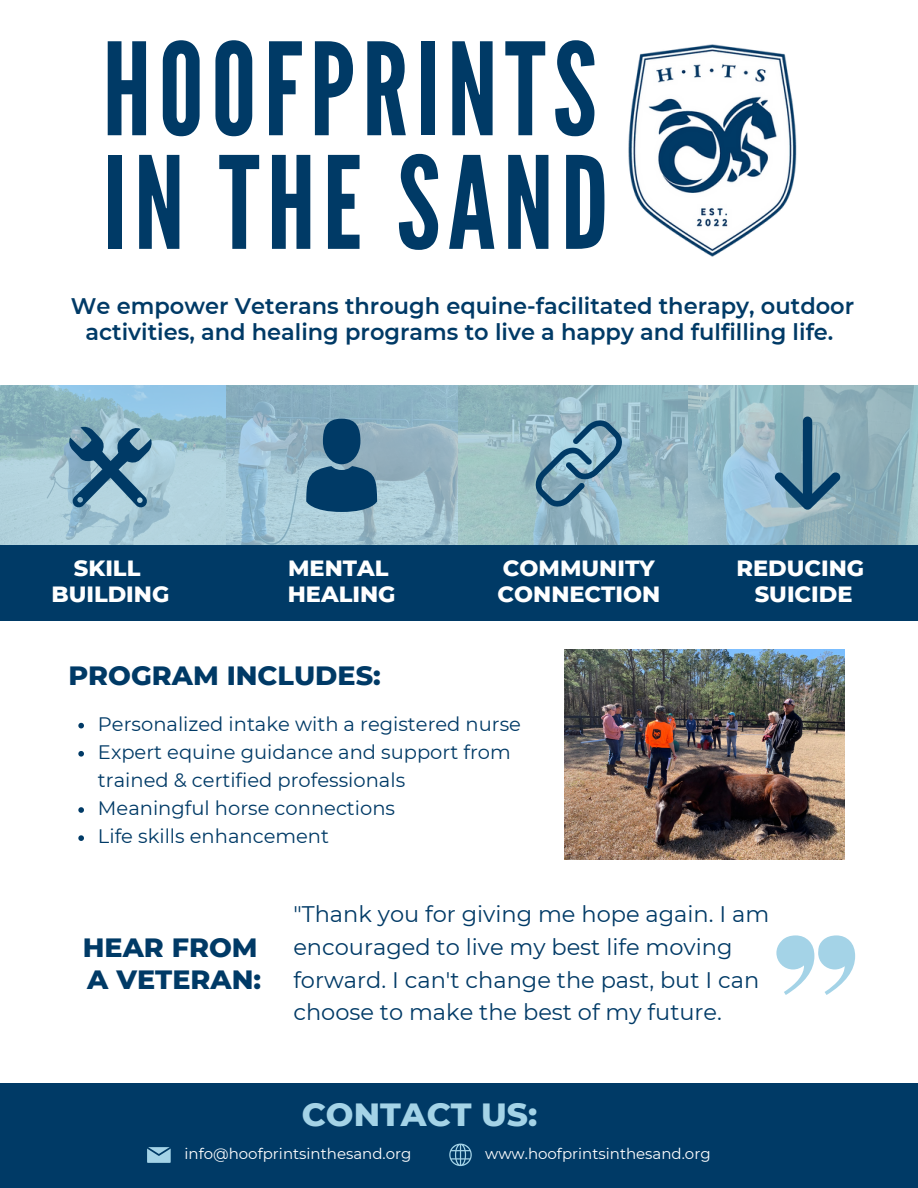
<style>
.page{position:relative;width:918px;height:1188px;background:#fff}
.page>*{position:absolute;margin:0;border:0;box-sizing:border-box;transform-origin:0 0}
.t1{font:127.8px "League Gothic";letter-spacing:.06em;color:#003a66}
.t2{font:800 32.7px "Montserrat";color:#a4d3e7}
.t3{font:800 27px "Montserrat";color:#003a66}
.t4{font:22.5px/32.7px "Montserrat";color:#003a66}
.t5{font:600 22.5px/25.8px "Montserrat";color:#003a66;text-align:center}
.t6{font:800 22.5px/25.8px "Montserrat";color:#fff}
.t7{font:19.5px/28.2px "Montserrat";color:#003a66}
.t8{font:15px "Montserrat";color:#fff}
</style>
<div class="page">
<svg style="left:0;top:385px;width:918px;height:160px"></svg>
<svg style="left:68px;top:426px;width:85px;height:82px"></svg>
<svg style="left:534px;top:419px;width:90px;height:89px"></svg>
<svg style="left:774px;top:417px;width:67px;height:93px"></svg>
<div style="left:0;top:545px;width:918px;height:75px;background:#003a66"></div>
<img style="left:628px;top:44px;width:169px;height:213px">
<div style="left:0;top:1084px;width:918px;height:104px;background:#003a66"></div>
<svg style="left:147px;top:1147px;width:24px;height:16px"></svg>
<svg style="left:449px;top:1144px;width:23px;height:22px"></svg>
<img style="left:565px;top:650px;width:280px;height:210px">
<svg style="left:78px;top:723px;width:6px;height:5px"></svg>
<svg style="left:78px;top:751px;width:6px;height:6px"></svg>
<svg style="left:78px;top:807px;width:6px;height:6px"></svg>
<svg style="left:78px;top:835px;width:6px;height:6px"></svg>
<svg style="left:776px;top:935px;width:79px;height:60px"></svg>
<div style="left:323px;top:419px;width:37px;height:45px;background:#003a66;border-radius:50%"></div>
<svg style="left:306px;top:466px;width:72px;height:46px"></svg>
<p class="t1" style="left:103px;top:16px;width:496px">HOOFPRINTS</p>
<p class="t1" style="left:103px;top:129px;width:507px">IN THE SAND</p>
<p class="t5" style="left:71px;top:293px;width:785px">We empower Veterans through equine-facilitated therapy, outdoor activities, and healing programs to live a happy and fulfilling life.</p>
<p class="t6" style="left:74px;top:555px;width:68px">SKILL</p>
<p class="t6" style="left:51px;top:581px;width:120px">BUILDING</p>
<p class="t6" style="left:288px;top:555px;width:102px">MENTAL</p>
<p class="t6" style="left:288px;top:581px;width:109px">HEALING</p>
<p class="t3" style="left:68px;top:659px;width:314px">PROGRAM INCLUDES:</p>
<p class="t6" style="left:498px;top:555px;width:164px">COMMUNITY<br>CONNECTION</p>
<p class="t6" style="left:737px;top:555px;width:129px">REDUCING</p>
<p class="t6" style="left:755px;top:581px;width:99px">SUICIDE</p>
<p class="t7" style="left:98px;top:710px;width:425px">Personalized intake with a registered nurse</p>
<p class="t7" style="left:98px;top:738px;width:414px">Expert equine guidance and support from trained &amp; certified professionals</p>
<p class="t7" style="left:98px;top:794px;width:299px">Meaningful horse connections</p>
<p class="t7" style="left:98px;top:822px;width:233px">Life skills enhancement</p>
<p class="t3" style="left:83px;top:931px;width:176px">HEAR FROM</p>
<p class="t3" style="left:87px;top:963px;width:175px">A VETERAN:</p>
<p class="t4" style="left:293px;top:898px;width:477px">"Thank you for giving me hope again. I am encouraged to live my best life moving forward. I can't change the past, but I can choose to make the best of my future.</p>
<p class="t2" style="left:302px;top:1095px;width:237px">CONTACT US:</p>
<p class="t8" style="left:185px;top:1144px;width:228px">info@hoofprintsinthesand.org</p>
<p class="t8" style="left:485px;top:1144px;width:227px">www.hoofprintsinthesand.org</p>
</div>
